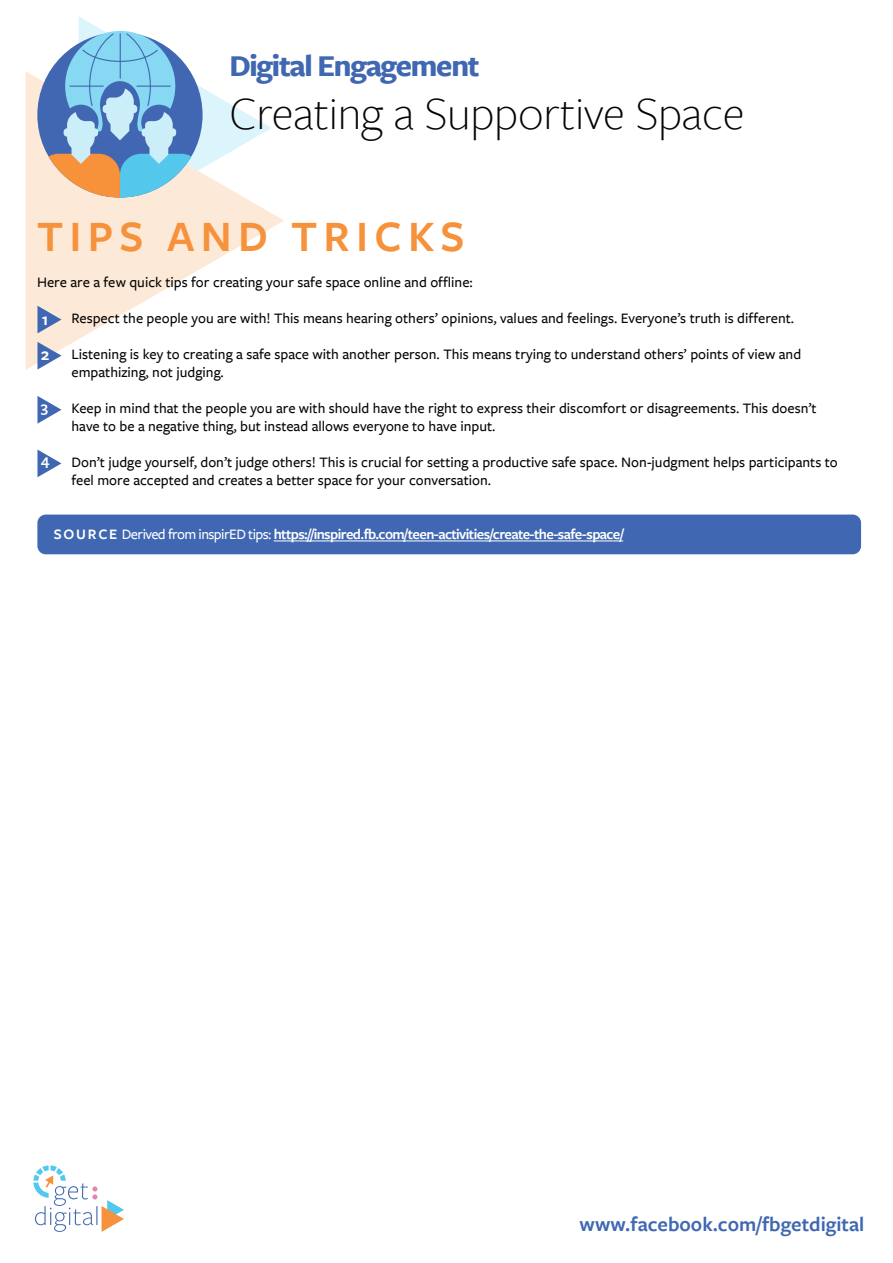
<style>
.page{position:relative;width:893px;height:1263px;background:#fff}
.page>*{position:absolute;margin:0;border:0;box-sizing:border-box;transform-origin:0 0}
.t1{font:300 47.85px "Freight Sans W01";letter-spacing:-.005em;color:#040503}
.t2{font:600 45px "Freight Sans W01";letter-spacing:.14em;color:#f6923b}
.t3{font:700 31.5px "Freight Sans W01";letter-spacing:-.04em;color:#4067b1}
.t4{font:600 21px "Freight Sans W01";color:#4067b1}
.t5{font:600 18px/35.1px "Freight Sans W01";color:#fff}
.t6{font:600 15.75px "Freight Sans W01";color:#fff}
.t7{font:500 15px/18px "Freight Sans W01";color:#040503}
.t8{font:600 15px "Freight Sans W01";letter-spacing:-.04em;color:#fff}
.s1{font-weight:500}
</style>
<div class="page">
<svg style="left:33px;top:1165px;width:91px;height:67px"></svg>
<svg style="left:26px;top:72px;width:258px;height:298px"></svg>
<div style="left:37px;top:514px;width:824px;height:40px;background:#4067b1;border-radius:8px"></div>
<hr style="left:274px;top:540px;width:349px;height:1px;background:#fff">
<svg style="left:37px;top:306px;width:24px;height:27px"></svg>
<svg style="left:37px;top:342px;width:24px;height:27px"></svg>
<svg style="left:37px;top:396px;width:24px;height:28px"></svg>
<svg style="left:37px;top:450px;width:24px;height:27px"></svg>
<svg style="left:47px;top:17px;width:225px;height:222px"></svg>
<h3 class="t3" style="left:229px;top:49px;width:252px">Digital Engagement</h3>
<h1 class="t1" style="left:229px;top:88px;width:517px">Creating a Supportive Space</h1>
<h2 class="t2" style="left:37px;top:212px;width:429px">TIPS AND TRICKS</h2>
<p class="t7" style="left:37px;top:274px;width:437px">Here are a few quick tips for creating your safe space online and offline:</p>
<p class="t7" style="left:72px;top:310px;width:724px">Respect the people you are with! This means hearing others’ opinions, values and feelings. Everyone’s truth is different.</p>
<p class="t7" style="left:72px;top:346px;width:731px">Listening is key to creating a safe space with another person. This means trying to understand others’ points of view and empathizing, not judging.</p>
<p class="t7" style="left:72px;top:400px;width:747px">Keep in mind that the people you are with should have the right to express their discomfort or disagreements. This doesn’t have to be a negative thing, but instead allows everyone to have input.</p>
<p class="t7" style="left:72px;top:454px;width:768px">Don’t judge yourself, don’t judge others! This is crucial for setting a productive safe space. Non-judgment helps participants to feel more accepted and creates a better space for your conversation.</p>
<p class="t5" style="left:41px;top:302px;width:10px">1<br>2</p>
<p class="t6" style="left:41px;top:398px;width:9px">3</p>
<p class="t6" style="left:41px;top:452px;width:10px">4</p>
<p class="t8" style="left:54px;top:525px;width:572px">S O U RC E <span class="s1">Derived from inspirED tips:</span> https://inspired.fb.com/teen-activities/create-the-safe-space/</p>
<h3 class="t4" style="left:579px;top:1212px;width:286px">www.facebook.com/fbgetdigital</h3>
</div>
